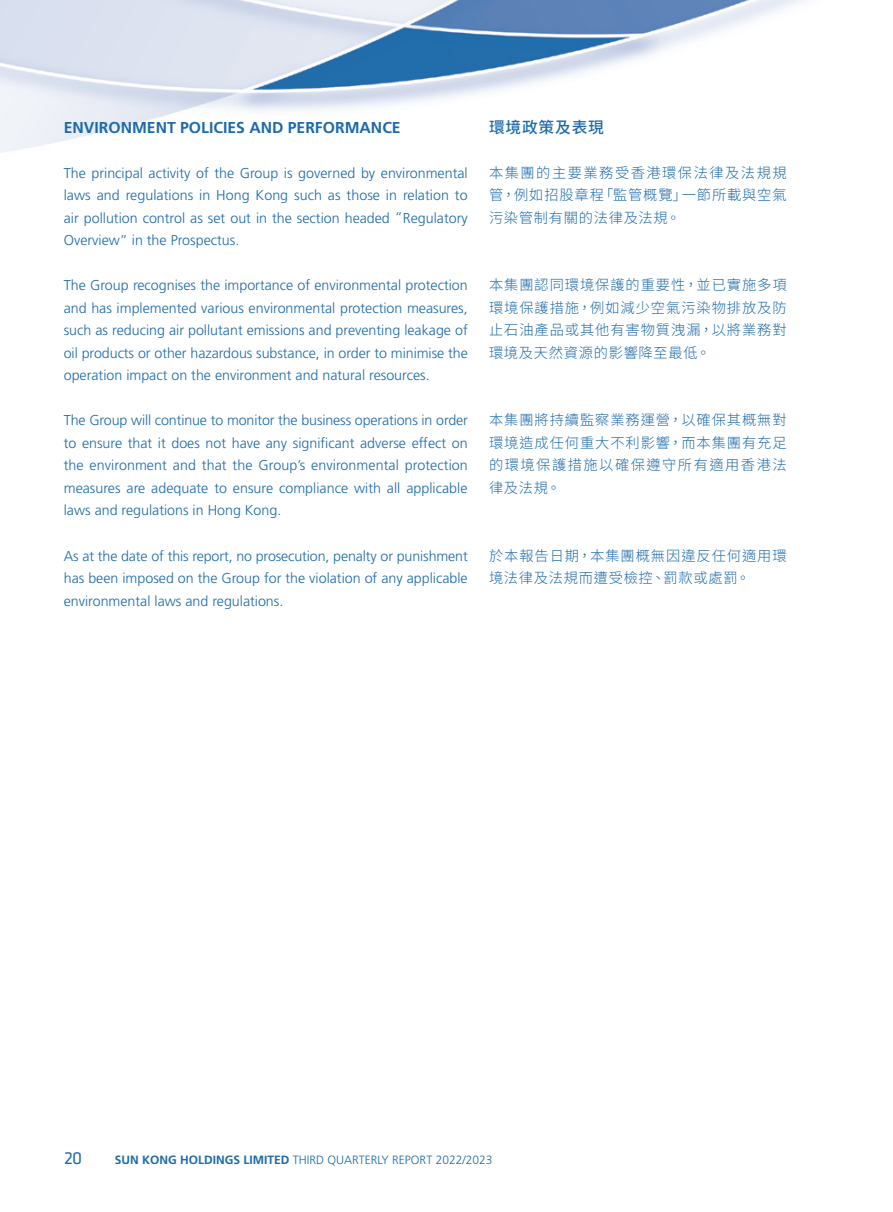
<style>
.page{position:relative;width:893px;height:1212px;background:#fff}
.page>*{position:absolute;margin:0;border:0;box-sizing:border-box;transform-origin:0 0}
.t1{font:18px "Klavika Regular TF";color:#1d6aa9}
.Heading_1{font:700 15.75px "Frutiger LT Std";color:#1d6aa9}
.C_Heading_1{font:500 15.75px "Source Han Sans TC";letter-spacing:.05em;color:#1d6aa9}
.Body_Text{font:300 14.25px/22.5px "Frutiger LT Std";color:#1d6aa9;text-align:justify}
.C_Body_Text{font:300 14.25px/22.5px "Source Han Sans TC";letter-spacing:.065em;color:#1d6aa9;text-align:justify}
.t2{font:300 12px "Frutiger LT Std";color:#1d6aa9}
.s1{font-weight:700}
</style>
<div class="page">
<img style="left:0;top:0;width:805px;height:153px">
<p class="Heading_1" style="left:64px;top:118px;width:338px">ENVIRONMENT POLICIES AND PERFORMANCE</p>
<p class="Body_Text" style="left:64px;top:162px;width:405px">The principal activity of the Group is governed by environmental laws and regulations in Hong Kong such as those in relation to air pollution control as set out in the section headed “Regulatory Overview” in the Prospectus.</p>
<p class="Body_Text" style="left:64px;top:274px;width:406px">The Group recognises the importance of environmental protection and has implemented various environmental protection measures, such as reducing air pollutant emissions and preventing leakage of oil products or other hazardous substance, in order to minimise the operation impact on the environment and natural resources.</p>
<p class="Body_Text" style="left:64px;top:409px;width:406px">The Group will continue to monitor the business operations in order to ensure that it does not have any significant adverse effect on the environment and that the Group’s environmental protection measures are adequate to ensure compliance with all applicable laws and regulations in Hong Kong.</p>
<p class="Body_Text" style="left:64px;top:544px;width:405px">As at the date of this report, no prosecution, penalty or punishment has been imposed on the Group for the violation of any applicable environmental laws and regulations.</p>
<p class="C_Heading_1" style="left:489px;top:118px;width:116px">環境政策及表現</p>
<p class="C_Body_Text" style="left:489px;top:162px;width:299px">本集團的主要業務受香港環保法律及法規規管，例如招股章程「監管概覽」一節所載與空氣污染管制有關的法律及法規。</p>
<p class="C_Body_Text" style="left:489px;top:274px;width:299px">本集團認同環境保護的重要性，並已實施多項環境保護措施，例如減少空氣污染物排放及防止石油產品或其他有害物質洩漏，以將業務對環境及天然資源的影響降至最低。</p>
<p class="C_Body_Text" style="left:489px;top:409px;width:299px">本集團將持續監察業務運營，以確保其概無對環境造成任何重大不利影響，而本集團有充足的環境保護措施以確保遵守所有適用香港法律及法規。</p>
<p class="C_Body_Text" style="left:489px;top:544px;width:299px">於本報告日期，本集團概無因違反任何適用環境法律及法規而遭受檢控、罰款或處罰。</p>
<p class="t1" style="left:64px;top:1148px;width:20px">20</p>
<p class="t2" style="left:115px;top:1153px;width:379px"><span class="s1">SUN KONG HOLDINGS LIMITED</span> THIRD QUARTERLY REPORT 2022/2023</p>
</div>
